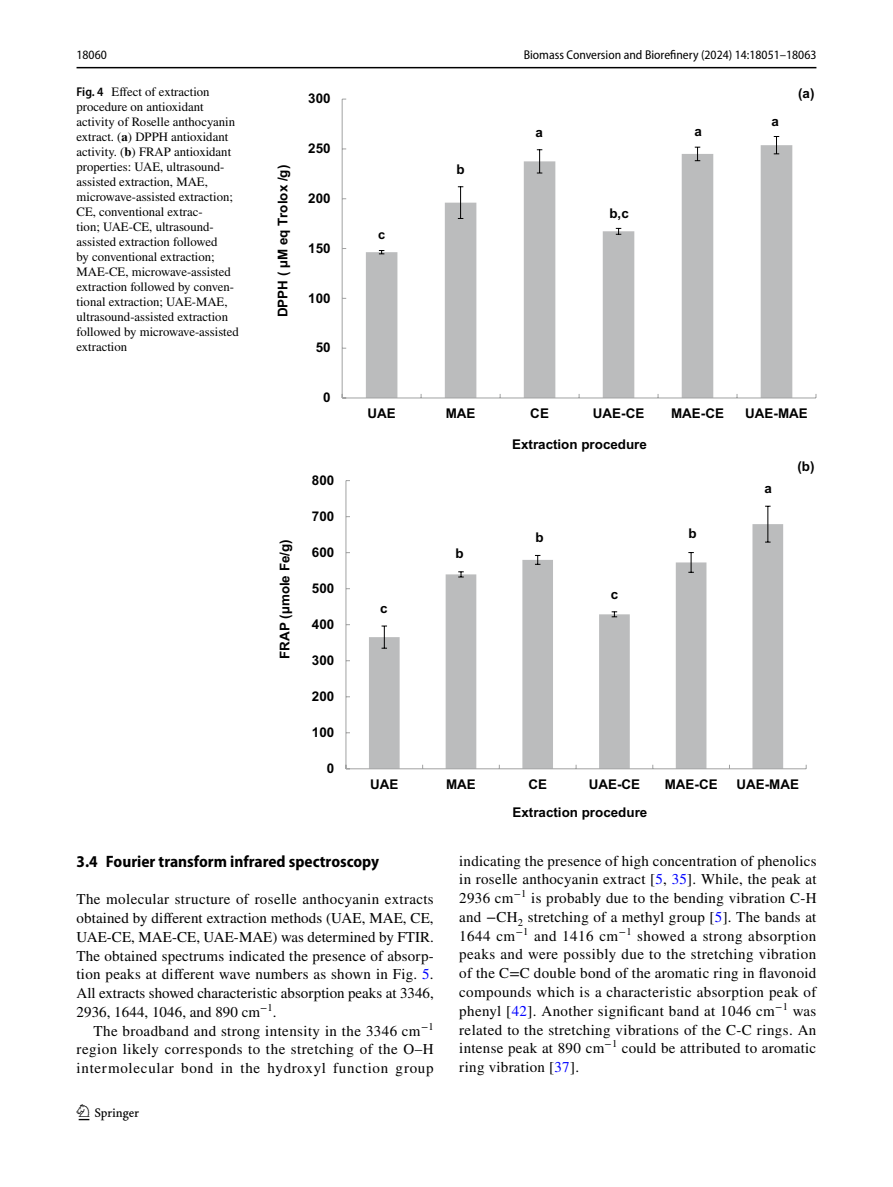
<style>
.page{position:relative;width:893px;height:1187px;background:#fff}
.page>*{position:absolute;margin:0;border:0;box-sizing:border-box;transform-origin:0 0}
.t1{font:22.5px "Springnew Regular 2";color:#000}
.t2{font:700 semi-condensed 16.5px "Myriad Pro";color:#000}
.t3{font:15px/18.8px "STIX";letter-spacing:.02em;color:#000;text-align:justify}
.t4{font:13.35px "Arial Bold MT4";color:#000}
.t5{font:12.75px/15px "STIX";color:#000}
.t6{font:semi-condensed 12.75px "Myriad Pro";color:#000}
.t7{font:12.75px "Arial Bold MT4";color:#000}
.s1{font-family:"Myriad Pro";font-weight:600;font-stretch:semi-condensed}
.s2{font-weight:700}
.s3{color:#00f}
</style>
<div class="page">
<hr style="left:77px;top:67px;width:739px;height:1px;background:#000">
<svg style="left:366px;top:145px;width:426px;height:252px"></svg>
<svg style="left:379px;top:250px;width:5px;height:4px"></svg>
<svg style="left:458px;top:186px;width:5px;height:33px"></svg>
<svg style="left:537px;top:149px;width:5px;height:24px"></svg>
<svg style="left:616px;top:228px;width:5px;height:7px"></svg>
<svg style="left:695px;top:147px;width:5px;height:14px"></svg>
<svg style="left:774px;top:136px;width:5px;height:18px"></svg>
<hr style="left:342px;top:99px;width:1px;height:299px;background:#a1a2a2">
<hr style="left:342px;top:397px;width:474px;height:1px;background:#a1a2a2">
<svg style="left:369px;top:524px;width:414px;height:244px"></svg>
<svg style="left:382px;top:625px;width:5px;height:23px"></svg>
<svg style="left:458px;top:571px;width:6px;height:6px"></svg>
<svg style="left:535px;top:555px;width:5px;height:10px"></svg>
<svg style="left:612px;top:611px;width:5px;height:6px"></svg>
<svg style="left:688px;top:552px;width:6px;height:21px"></svg>
<svg style="left:765px;top:505px;width:6px;height:37px"></svg>
<hr style="left:345px;top:480px;width:1px;height:288px;background:#a1a2a2">
<hr style="left:346px;top:768px;width:460px;height:1px;background:#a1a2a2">
<p class="t6" style="left:77px;top:48px;width:32px">18060</p>
<p class="t6" style="left:524px;top:48px;width:294px">Biomass Conversion and Biorefinery (2024) 14:18051–18063</p>
<p class="t5" style="left:77px;top:85px;width:164px"><span class="s1">Fig. 4</span> Effect of extraction procedure on antioxidant activity of Roselle anthocyanin extract. (<span class="s2">a</span>) DPPH antioxidant activity. (<span class="s2">b</span>) FRAP antioxidant properties: UAE, ultrasound&shy;assisted extraction, MAE, microwave-assisted extraction;<br>CE, conventional extrac-<br>tion; UAE-CE, ultrasound&shy;assisted extraction followed<br>by conventional extraction;<br>MAE-CE, microwave-assisted extraction followed by conven&shy;tional extraction; UAE-MAE, ultrasound-assisted extraction followed by microwave-assisted extraction</p>
<p class="t4" style="left:273px;top:317px;width:154px;rotate:-90deg">D P P H ( Mµ qe T or ol x g/ )</p>
<p class="t4" style="left:308px;top:89px;width:24px">300</p>
<p class="t4" style="left:308px;top:139px;width:24px">250</p>
<p class="t4" style="left:308px;top:189px;width:24px">200</p>
<p class="t4" style="left:308px;top:239px;width:24px">150</p>
<p class="t4" style="left:308px;top:288px;width:24px">100</p>
<p class="t4" style="left:316px;top:338px;width:16px">50</p>
<p class="t4" style="left:323px;top:388px;width:9px">0</p>
<p class="t4" style="left:275px;top:658px;width:121px;rotate:-90deg">F R A P mµ ( o el F g/e )</p>
<p class="t4" style="left:312px;top:470px;width:24px">800</p>
<p class="t4" style="left:312px;top:507px;width:24px">700</p>
<p class="t4" style="left:312px;top:543px;width:24px">600</p>
<p class="t4" style="left:312px;top:579px;width:24px">500</p>
<p class="t4" style="left:312px;top:615px;width:24px">400</p>
<p class="t4" style="left:312px;top:651px;width:24px">300</p>
<p class="t4" style="left:312px;top:687px;width:24px">200</p>
<p class="t4" style="left:312px;top:723px;width:24px">100</p>
<p class="t4" style="left:327px;top:759px;width:9px">0</p>
<p class="t7" style="left:378px;top:225px;width:9px">c</p>
<p class="t4" style="left:457px;top:160px;width:10px">b</p>
<p class="t4" style="left:535px;top:123px;width:9px">a</p>
<p class="t4" style="left:609px;top:204px;width:21px">b,c</p>
<p class="t4" style="left:695px;top:122px;width:9px">a</p>
<p class="t4" style="left:772px;top:112px;width:9px">a</p>
<p class="t4" style="left:798px;top:84px;width:18px">(a)</p>
<p class="t4" style="left:367px;top:404px;width:30px">UAE</p>
<p class="t4" style="left:446px;top:404px;width:31px">MAE</p>
<p class="t4" style="left:530px;top:404px;width:20px">CE</p>
<p class="t4" style="left:593px;top:404px;width:53px">UAE-CE</p>
<p class="t4" style="left:671px;top:404px;width:54px">MAE-CE</p>
<p class="t4" style="left:745px;top:404px;width:64px">UAE-MAE</p>
<p class="t4" style="left:380px;top:599px;width:9px">c</p>
<p class="t4" style="left:455px;top:544px;width:10px">b</p>
<p class="t4" style="left:512px;top:434px;width:136px">Extraction procedure</p>
<p class="t4" style="left:535px;top:528px;width:10px">b</p>
<p class="t4" style="left:611px;top:584px;width:9px">c</p>
<p class="t4" style="left:688px;top:524px;width:10px">b</p>
<p class="t4" style="left:764px;top:479px;width:9px">a</p>
<p class="t4" style="left:797px;top:457px;width:19px">(b)</p>
<p class="t4" style="left:370px;top:775px;width:30px">UAE</p>
<p class="t4" style="left:446px;top:775px;width:31px">MAE</p>
<p class="t4" style="left:528px;top:775px;width:20px">CE</p>
<p class="t4" style="left:589px;top:775px;width:53px">UAE-CE</p>
<p class="t4" style="left:665px;top:775px;width:54px">MAE-CE</p>
<p class="t4" style="left:736px;top:775px;width:64px">UAE-MAE</p>
<p class="t4" style="left:512px;top:803px;width:136px">Extraction procedure</p>
<p class="t2" style="left:77px;top:852px;width:304px">3.4 Fourier transform infrared spectroscopy</p>
<p class="t3" style="left:77px;top:890px;width:359px">The molecular structure of roselle anthocyanin extracts obtained by different extraction methods (UAE, MAE, CE, UAE-CE, MAE-CE, UAE-MAE) was determined by FTIR.<br>The obtained spectrums indicated the presence of absorp&shy;tion peaks at different wave numbers as shown in Fig. <span class="s3">5</span>.<br>All extracts showed characteristic absorption peaks at 3346, 2936, 1644, 1046, and 890 cm<sup>−1</sup>.</p>
<p class="t3" style="left:77px;top:1022px;width:359px;text-indent:17px">The broadband and strong intensity in the 3346 cm<sup>−1 </sup>region likely corresponds to the stretching of the O–H intermolecular bond in the hydroxyl function group</p>
<h1 class="t1" style="left:79px;top:1104px;width:62px">1 3</h1>
<p class="t3" style="left:459px;top:852px;width:359px">indicating the presence of high concentration of phenolics in roselle anthocyanin extract [<span class="s3">5</span>, <span class="s3">35</span>]. While, the peak at 2936 cm<sup>−1</sup> is probably due to the bending vibration C-H and −CH<sub>2</sub> stretching of a methyl group [<span class="s3">5</span>]. The bands at 1644 cm<sup>−1</sup> and 1416 cm<sup>−1</sup> showed a strong absorption peaks and were possibly due to the stretching vibration of the C=C double bond of the aromatic ring in flavonoid compounds which is a characteristic absorption peak of phenyl [<span class="s3">42</span>]. Another significant band at 1046 cm<sup>−1</sup> was related to the stretching vibrations of the C-C rings. An intense peak at 890 cm<sup>−1</sup> could be attributed to aromatic ring vibration [<span class="s3">37</span>].</p>
</div>
